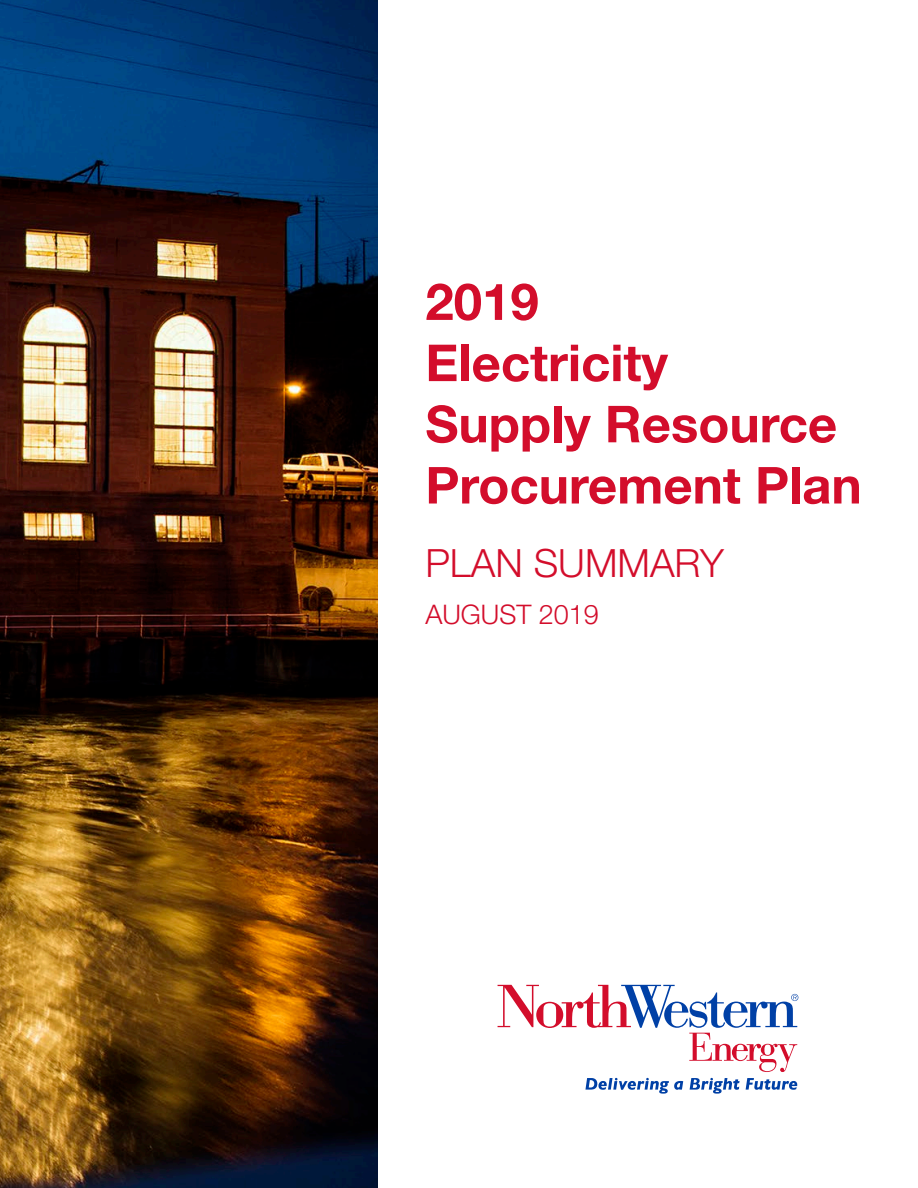
<style>
.page{position:relative;width:918px;height:1188px;background:#fff}
.page>*{position:absolute;margin:0;border:0;box-sizing:border-box;transform-origin:0 0}
.t1{font:700 51px/61.2px "Helvetica Neue LT Std";color:#d30d2b}
.t2{font:300 39px "Helvetica Neue LT Std";color:#d30d2b}
.t3{font:300 27px "Helvetica Neue LT Std";color:#d30d2b}
</style>
<div class="page">
<img style="left:0;top:0;width:378px;height:1188px">
<svg style="left:585px;top:1078px;width:98px;height:16px"></svg>
<svg style="left:690px;top:1078px;width:50px;height:16px"></svg>
<svg style="left:746px;top:1078px;width:51px;height:12px"></svg>
<svg style="left:498px;top:985px;width:300px;height:87px"></svg>
<p class="t1" style="left:425px;top:270px;width:438px">2019<br>Electricity<br>Supply Resource<br>Procurement Plan</p>
<p class="t2" style="left:425px;top:540px;width:300px">PLAN SUMMARY</p>
<p class="t3" style="left:425px;top:598px;width:175px">AUGUST 2019</p>
</div>
